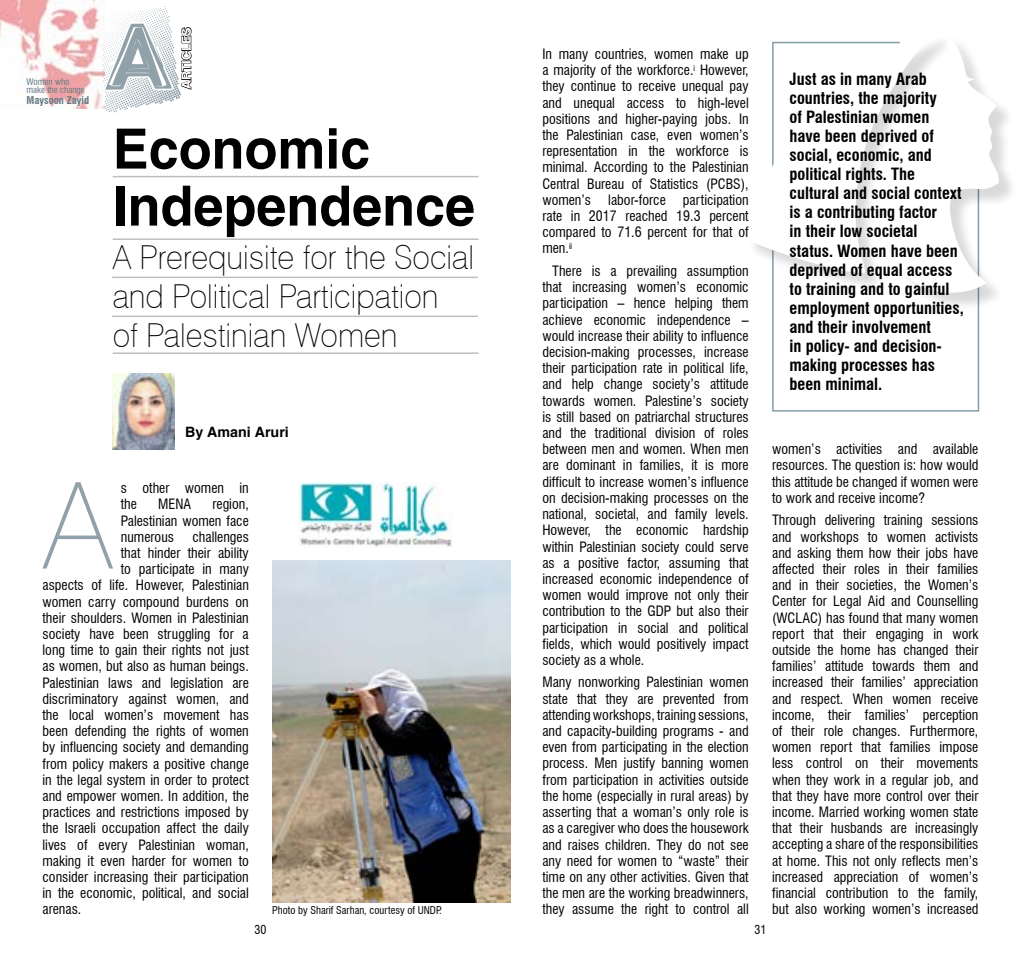
<style>
.page{position:relative;width:1021px;height:957px;background:#fff}
.page>*{position:absolute;margin:0;border:0;box-sizing:border-box;transform-origin:0 0}
.t1{font:120px "New Highs";color:#91a1a9}
.t2{font:100 120px "Swiss 721 BT";color:#91a1a9}
.t3{font:700 55.5px/57px "Switzerland";color:#000}
.t4{font:100 33px/39px "Swiss 721 BT";color:#000}
.t5{font:700 condensed 16.5px/19px "Swiss 721 BT";color:#000}
.t6{font:700 14.25px "Switzerland";color:#000}
.t7{font:condensed 13.95px/16.2px "Swiss 721 BT";color:#000;text-align:justify}
.t8{font:700 12.45px "Switzerland";color:#fff}
.t9{font:condensed 12px "Swiss 721 BT";color:#000}
.t10{font:condensed 10.5px "Swiss 721 BT";color:#000}
.t11{font:700 condensed 10.5px "Swiss 721 BT";color:#647883}
.t12{font:condensed 9px/8.2px "Swiss 721 BT";color:#647883}
</style>
<div class="page">
<svg style="left:772px;top:311px;width:207px;height:101px"></svg>
<hr style="left:113px;top:176px;width:365px;height:1px;background:#bcbec0">
<hr style="left:113px;top:238px;width:365px;height:2px;background:#bcbec0">
<hr style="left:112px;top:277px;width:366px;height:1px;background:#bcbec0">
<hr style="left:112px;top:315px;width:366px;height:2px;background:#bcbec0">
<hr style="left:113px;top:352px;width:365px;height:2px;background:#bcbec0">
<img style="left:0;top:0;width:104px;height:109px">
<svg style="left:181px;top:27px;width:11px;height:63px"></svg>
<img style="left:272px;top:561px;width:238px;height:341px">
<img style="left:113px;top:374px;width:62px;height:75px">
<div style="left:747px;top:34px;width:270px;height:277px;background:#000;opacity:.15"></div>
<svg style="left:747px;top:34px;width:252px;height:260px"></svg>
<img style="left:298px;top:482px;width:154px;height:65px">
<h1 class="t1" style="left:103px;top:-2px;width:70px">A</h1>
<p class="t8" style="left:179px;top:89px;width:64px;rotate:-90deg">ARTICLES</p>
<p class="t7" style="left:542px;top:46px;width:208px">In many countries, women make up a majority of the workforce.<sup>i</sup> However, they continue to receive unequal pay and unequal access to high-level positions and higher-paying jobs. In the Palestinian case, even women’s representation in the workforce is minimal. According to the Palestinian Central Bureau of Statistics (PCBS), women’s labor-force participation rate in 2017 reached 19.3 percent compared to 71.6 percent for that of men.<sup>ii</sup></p>
<p class="t7" style="left:542px;top:263px;width:208px;text-indent:10px">There is a prevailing assumption that increasing women’s economic participation – hence helping them achieve economic independence – would increase their ability to influence decision-making processes, increase their participation rate in political life, and help change society’s attitude towards women. Palestine’s society is still based on patriarchal structures and the traditional division of roles between men and women. When men are dominant in families, it is more difficult to increase women’s influence on decision-making processes on the national, societal, and family levels.<br>However, the economic hardship within Palestinian society could serve as a positive factor, assuming that increased economic independence of women would improve not only their contribution to the GDP but also their participation in social and political fields, which would positively impact society as a whole.</p>
<p class="t7" style="left:542px;top:674px;width:208px">Many nonworking Palestinian women state that they are prevented from attending workshops, training sessions, and capacity-building programs - and even from participating in the election process. Men justify banning women from participation in activities outside the home (especially in rural areas) by asserting that a woman’s only role is as a caregiver who does the housework and raises children. They do not see any need for women to “waste” their time on any other activities. Given that the men are the working breadwinners, they assume the right to control all</p>
<p class="t5" style="left:789px;top:69px;width:176px">Just as in many Arab countries, the majority<br>of Palestinian women have been deprived of social, economic, and political rights. The cultural and social context is a contributing factor<br>in their low societal status. Women have been deprived of equal access to training and to gainful employment opportunities, and their involvement<br>in policy- and decision&shy;making processes has been minimal.</p>
<p class="t12" style="left:27px;top:77px;width:60px">Women who make the change</p>
<p class="t11" style="left:27px;top:94px;width:64px">Maysoon Zayid</p>
<h2 class="t3" style="left:113px;top:120px;width:364px">Economic<br>Independence</h2>
<h3 class="t4" style="left:113px;top:238px;width:363px">A Prerequisite for the Social and Political Participation<br>of Palestinian Women</h3>
<p class="t6" style="left:185px;top:423px;width:105px">By Amani Aruri</p>
<p class="t7" style="left:772px;top:441px;width:208px">women’s activities and available resources. The question is: how would this attitude be changed if women were to work and receive income?</p>
<p class="t7" style="left:772px;top:512px;width:208px">Through delivering training sessions and workshops to women activists and asking them how their jobs have affected their roles in their families and in their societies, the Women’s Center for Legal Aid and Counselling (WCLAC) has found that many women report that their engaging in work outside the home has changed their families’ attitude towards them and increased their families’ appreciation and respect. When women receive income, their families’ perception of their role changes. Furthermore, women report that families impose less control on their movements when they work in a regular job, and that they have more control over their income. Married working women state that their husbands are increasingly accepting a share of the responsibilities at home. This not only reflects men’s increased appreciation of women’s financial contribution to the family,</p>
<h1 class="t2" style="left:43px;top:453px;width:70px">A</h1>
<p class="t7" style="left:121px;top:480px;width:129px">s other women in the</p>
<p class="t7" style="left:121px;top:496px;width:129px;text-indent:92px">region, Palestinian women face numerous</p>
<p class="t7" style="left:158px;top:496px;width:34px">MENA</p>
<p class="t7" style="left:192px;top:528px;width:58px">challenges</p>
<p class="t7" style="left:121px;top:545px;width:129px">that hinder their ability</p>
<p class="t7" style="left:121px;top:561px;width:129px">to participate in many</p>
<p class="t7" style="left:43px;top:577px;width:208px">aspects of life. However, Palestinian</p>
<p class="t7" style="left:43px;top:593px;width:208px">women carry compound burdens on</p>
<p class="t7" style="left:43px;top:609px;width:208px">their shoulders. Women in Palestinian</p>
<p class="t7" style="left:43px;top:626px;width:208px">society have been struggling for a</p>
<p class="t7" style="left:43px;top:642px;width:208px">long time to gain their rights not just</p>
<p class="t7" style="left:43px;top:658px;width:208px">as women, but also as human beings.</p>
<p class="t7" style="left:43px;top:674px;width:208px">Palestinian laws and legislation are</p>
<p class="t7" style="left:43px;top:690px;width:208px">discriminatory against women, and</p>
<p class="t7" style="left:43px;top:707px;width:208px">the local women’s movement has</p>
<p class="t7" style="left:43px;top:723px;width:208px">been defending the rights of women</p>
<p class="t7" style="left:43px;top:739px;width:208px">by influencing society and demanding</p>
<p class="t7" style="left:43px;top:755px;width:208px">from policy makers a positive change</p>
<p class="t7" style="left:43px;top:771px;width:208px">in the legal system in order to protect</p>
<p class="t7" style="left:43px;top:788px;width:208px">and empower women. In addition, the</p>
<p class="t7" style="left:43px;top:804px;width:208px">practices and restrictions imposed by</p>
<p class="t7" style="left:43px;top:820px;width:208px">the Israeli occupation affect the daily</p>
<p class="t7" style="left:43px;top:836px;width:208px">lives of every Palestinian woman,</p>
<p class="t7" style="left:43px;top:852px;width:208px">making it even harder for women to</p>
<p class="t7" style="left:43px;top:869px;width:208px">consider increasing their participation</p>
<p class="t7" style="left:43px;top:885px;width:208px">in the economic, political, and social</p>
<p class="t7" style="left:43px;top:901px;width:40px">arenas.</p>
<p class="t10" style="left:272px;top:904px;width:171px">Photo by Sharif Sarhan, courtesy of UNDP.</p>
<p class="t7" style="left:772px;top:901px;width:208px">but also working women’s increased</p>
<p class="t9" style="left:254px;top:922px;width:13px">30</p>
<p class="t9" style="left:754px;top:922px;width:13px">31</p>
</div>
